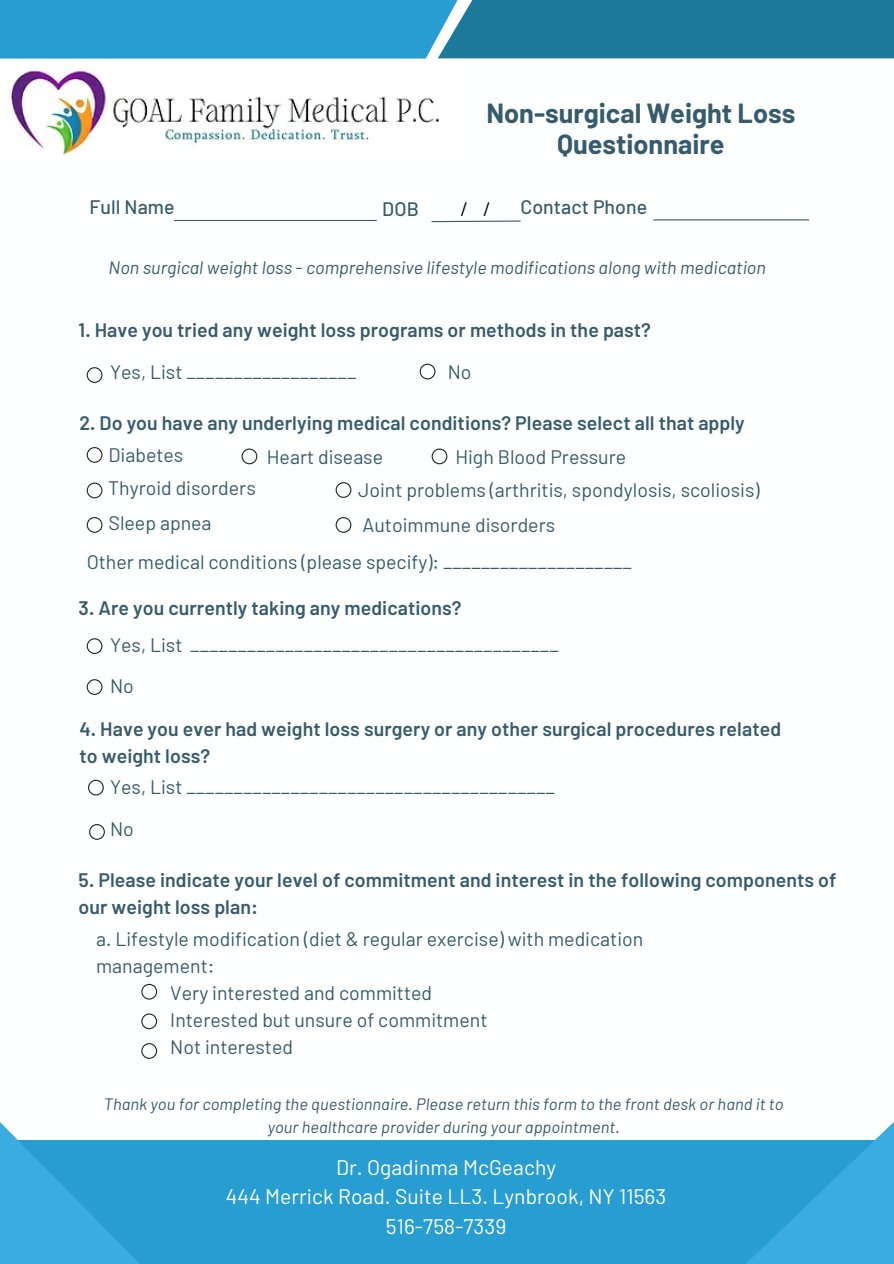
<style>
.page{position:relative;width:894px;height:1264px;background:#fff}
.page>*{position:absolute;margin:0;border:0;box-sizing:border-box;transform-origin:0 0}
.t1{font:700 27px/30.5px "Barlow";color:#365b6d;text-align:center}
.t2{font:21px "Barlow";letter-spacing:.005em;color:#fff}
.t3{font:19.5px/27px "Barlow";color:#365b6d}
.t4{font:600 19.5px/27px "Barlow";letter-spacing:.005em;color:#365b6d}
.t5{font:500 19.5px "Barlow";letter-spacing:.005em;color:#365b6d}
.t6{font:19.5px "Barlow";color:#000}
.t7{font:italic 18px "Barlow";color:#365b6d}
.t8{font:italic 16.5px/22.5px "Barlow";letter-spacing:.005em;color:#365b6d;text-align:center}
</style>
<div class="page">
<svg style="left:87px;top:447px;width:15px;height:16px"></svg>
<svg style="left:241px;top:448px;width:16px;height:16px"></svg>
<svg style="left:431px;top:448px;width:16px;height:16px"></svg>
<svg style="left:335px;top:482px;width:16px;height:16px"></svg>
<svg style="left:87px;top:517px;width:15px;height:16px"></svg>
<div style="left:0;top:1139px;width:893px;height:124px;background:#289dd2"></div>
<div style="left:0;top:0;width:475px;height:59px;background:#289dd2"></div>
<hr style="left:174px;top:220px;width:202px;height:1px;background:#365b6d">
<hr style="left:653px;top:219px;width:155px;height:1px;background:#365b6d">
<div style="left:437px;top:0;width:456px;height:58px;background:#1c799b"></div>
<svg style="left:665px;top:1123px;width:228px;height:140px"></svg>
<svg style="left:0;top:1122px;width:203px;height:141px"></svg>
<img style="left:9px;top:70px;width:430px;height:85px">
<svg style="left:431px;top:220px;width:90px;height:3px"></svg>
<svg style="left:88px;top:779px;width:16px;height:16px"></svg>
<svg style="left:87px;top:679px;width:15px;height:16px"></svg>
<svg style="left:87px;top:638px;width:15px;height:16px"></svg>
<svg style="left:87px;top:367px;width:15px;height:16px"></svg>
<svg style="left:419px;top:364px;width:16px;height:15px"></svg>
<svg style="left:87px;top:482px;width:15px;height:16px"></svg>
<svg style="left:335px;top:517px;width:16px;height:16px"></svg>
<svg style="left:89px;top:824px;width:16px;height:15px"></svg>
<svg style="left:141px;top:1013px;width:16px;height:16px"></svg>
<svg style="left:141px;top:1043px;width:16px;height:15px"></svg>
<svg style="left:141px;top:983px;width:16px;height:16px"></svg>
<p class="t1" style="left:486px;top:97px;width:310px">Non-surgical Weight Loss<br>Questionnaire</p>
<p class="t5" style="left:89px;top:194px;width:87px">Full Name</p>
<p class="t5" style="left:382px;top:197px;width:38px">DOB</p>
<p class="t6" style="left:460px;top:197px;width:31px">/ /</p>
<p class="t5" style="left:520px;top:194px;width:128px">Contact Phone</p>
<p class="t7" style="left:109px;top:256px;width:658px">Non surgical weight loss - comprehensive lifestyle modifications along with medication</p>
<p class="t4" style="left:79px;top:316px;width:573px">1. Have you tried any weight loss programs or methods in the past?</p>
<p class="t3" style="left:110px;top:357px;width:248px">Yes, List __________________</p>
<p class="t3" style="left:447px;top:357px;width:25px">No</p>
<p class="t4" style="left:79px;top:408px;width:666px">2. Do you have any underlying medical conditions? Please select all that apply</p>
<p class="t3" style="left:109px;top:440px;width:76px">Diabetes</p>
<p class="t3" style="left:267px;top:443px;width:118px">Heart disease</p>
<p class="t3" style="left:455px;top:443px;width:172px">High Blood Pressure</p>
<p class="t3" style="left:108px;top:474px;width:149px">Thyroid disorders</p>
<p class="t3" style="left:358px;top:476px;width:403px">Joint problems (arthritis, spondylosis, scoliosis)</p>
<p class="t3" style="left:109px;top:508px;width:104px">Sleep apnea</p>
<p class="t3" style="left:362px;top:510px;width:194px">Autoimmune disorders</p>
<p class="t3" style="left:87px;top:547px;width:546px">Other medical conditions (please specify): ____________________</p>
<p class="t4" style="left:79px;top:594px;width:384px">3. Are you currently taking any medications?</p>
<p class="t3" style="left:110px;top:630px;width:450px">Yes, List _______________________________________</p>
<p class="t3" style="left:110px;top:672px;width:25px">No</p>
<p class="t4" style="left:79px;top:714px;width:703px">4. Have you ever had weight loss surgery or any other surgical procedures related to weight loss?</p>
<p class="t3" style="left:110px;top:772px;width:446px">Yes, List _______________________________________</p>
<p class="t3" style="left:110px;top:814px;width:25px">No</p>
<p class="t4" style="left:79px;top:865px;width:759px">5. Please indicate your level of commitment and interest in the following components of our weight loss plan:</p>
<p class="t3" style="left:96px;top:925px;width:548px">a. Lifestyle modification (diet &amp; regular exercise) with medication management:</p>
<p class="t3" style="left:170px;top:979px;width:263px">Very interested and committed</p>
<p class="t3" style="left:170px;top:1006px;width:318px">Interested but unsure of commitment</p>
<p class="t3" style="left:170px;top:1033px;width:124px">Not interested</p>
<p class="t8" style="left:104px;top:1092px;width:681px">Thank you for completing the questionnaire. Please return this form to the front desk or hand it to your healthcare provider during your appointment.</p>
<p class="t2" style="left:336px;top:1153px;width:221px">Dr. Ogadinma McGeachy</p>
<p class="t2" style="left:226px;top:1183px;width:442px">444 Merrick Road. Suite LL3. Lynbrook, NY 11563</p>
<p class="t2" style="left:385px;top:1212px;width:122px">516-758-7339</p>
</div>
